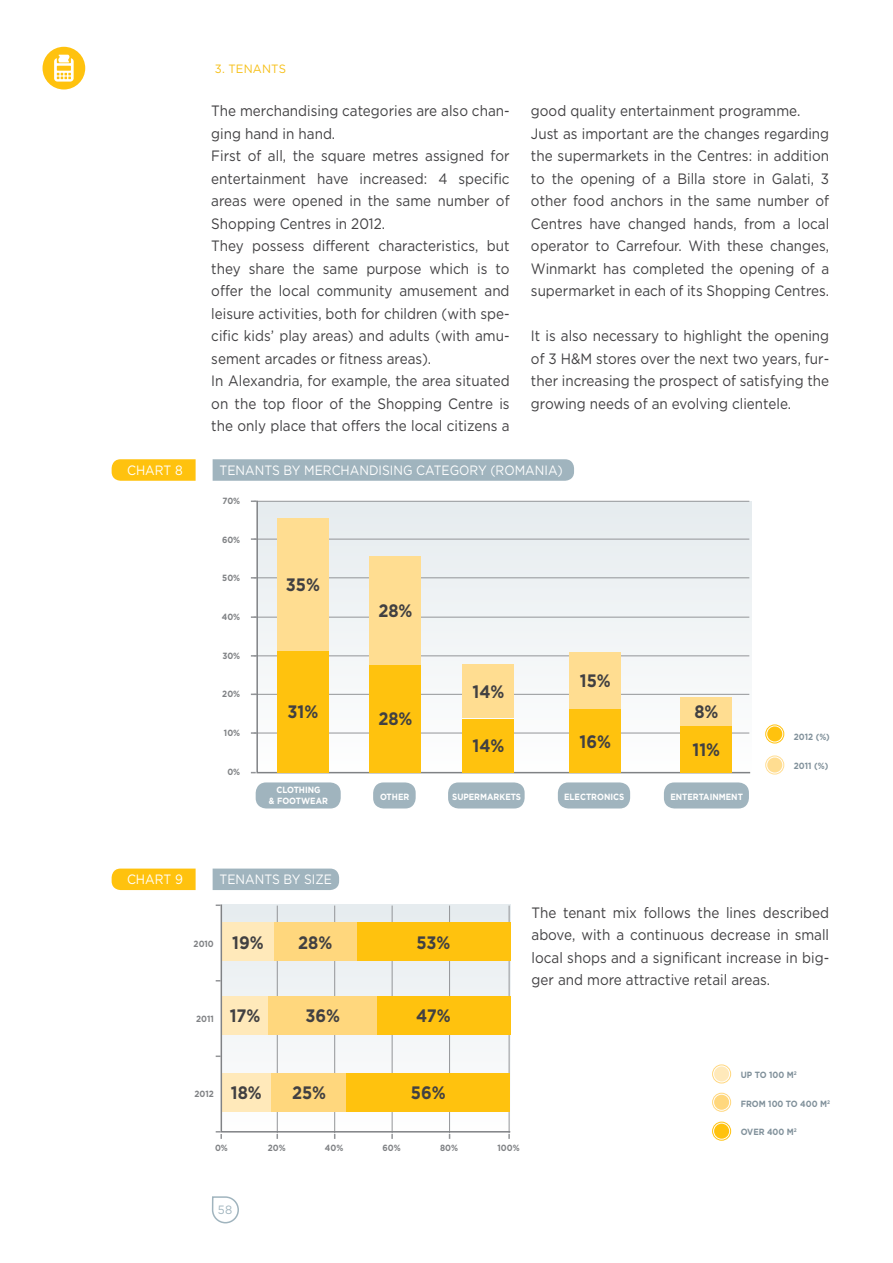
<style>
.page{position:relative;width:893px;height:1263px;background:#fff}
.page>*{position:absolute;margin:0;border:0;box-sizing:border-box;transform-origin:0 0}
.t1{font:700 18px "Gotham HTF";color:#414042;scale:.9 1}
.t2{font:15px/22.5px "Gotham HTF";color:#414042;scale:.9 1}
.t3{font:13.5px "Gotham HTF";color:#fff;scale:.9 1}
.t4{font:12px "Gotham HTF";letter-spacing:.015em;color:#f6bf16;scale:.95 1}
.t5{font:12px "Gotham HTF";color:#a0b4be;scale:.95 1}
.t6{font:700 9px/10.5px "Gotham HTF";color:#fff;text-align:right;scale:.9 1}
.t7{font:700 9px "Gotham HTF";color:#808285;scale:.9 1}
.t8{font:700 9px "Gotham HTF";color:#81919b;scale:.9 1}
</style>
<div class="page">
<div style="left:43px;top:47px;width:42px;height:42px;background:#ffc20e;border-radius:50%"></div>
<svg style="left:211px;top:1196px;width:28px;height:28px"></svg>
<svg style="left:54px;top:55px;width:20px;height:27px"></svg>
<svg style="left:256px;top:500px;width:496px;height:274px"></svg>
<svg style="left:766px;top:725px;width:18px;height:18px"></svg>
<div style="left:765px;top:725px;width:19px;height:18px;border:1px solid #ffc20e;border-radius:50%"></div>
<svg style="left:713px;top:1122px;width:18px;height:18px"></svg>
<div style="left:712px;top:1122px;width:19px;height:18px;border:1px solid #ffc20e;border-radius:50%"></div>
<div style="left:767px;top:726px;width:15px;height:15px;background:#ffc20e;border-radius:50%"></div>
<div style="left:714px;top:1123px;width:15px;height:16px;background:#ffc20e;border-radius:50%"></div>
<svg style="left:766px;top:756px;width:18px;height:18px"></svg>
<div style="left:765px;top:756px;width:19px;height:18px;border:1px solid #ffdd91;border-radius:50%"></div>
<svg style="left:713px;top:1093px;width:18px;height:18px"></svg>
<div style="left:712px;top:1093px;width:19px;height:18px;border:1px solid #ffd77d;border-radius:50%"></div>
<svg style="left:713px;top:1065px;width:18px;height:18px"></svg>
<div style="left:712px;top:1064px;width:19px;height:19px;border:1px solid #ffd77d;border-radius:50%"></div>
<div style="left:767px;top:757px;width:15px;height:15px;background:#ffdd91;border-radius:50%"></div>
<div style="left:714px;top:1095px;width:15px;height:15px;background:#ffd77d;border-radius:50%"></div>
<div style="left:714px;top:1066px;width:15px;height:15px;background:#ffe9ba;border-radius:50%"></div>
<div style="left:256px;top:782px;width:85px;height:26px;background:#a0b4be;border-radius:10px"></div>
<div style="left:448px;top:782px;width:77px;height:26px;background:#a0b4be;border-radius:10px"></div>
<div style="left:558px;top:782px;width:72px;height:26px;background:#a0b4be;border-radius:10px"></div>
<div style="left:664px;top:782px;width:85px;height:26px;background:#a0b4be;border-radius:10px"></div>
<div style="left:373px;top:782px;width:43px;height:26px;background:#a0b4be;border-radius:10px"></div>
<div style="left:681px;top:726px;width:51px;height:47px;background:#ffc20e"></div>
<div style="left:570px;top:709px;width:51px;height:64px;background:#ffc20e"></div>
<div style="left:463px;top:719px;width:51px;height:54px;background:#ffc20e"></div>
<div style="left:370px;top:664px;width:51px;height:109px;background:#ffc20e"></div>
<div style="left:277px;top:651px;width:51px;height:122px;background:#ffc20e"></div>
<div style="left:681px;top:697px;width:51px;height:29px;background:#ffdd91"></div>
<div style="left:570px;top:652px;width:51px;height:57px;background:#ffdd91"></div>
<div style="left:463px;top:664px;width:51px;height:54px;background:#ffdd91"></div>
<div style="left:370px;top:556px;width:51px;height:108px;background:#ffdd91"></div>
<div style="left:277px;top:519px;width:51px;height:132px;background:#ffdd91"></div>
<svg style="left:216px;top:1131px;width:6px;height:8px"></svg>
<svg style="left:220px;top:904px;width:291px;height:229px"></svg>
<svg style="left:112px;top:459px;width:84px;height:22px;background:#ffc418"></svg>
<svg style="left:213px;top:459px;width:361px;height:22px;background:#a2b5bf"></svg>
<svg style="left:112px;top:868px;width:84px;height:22px;background:#ffc418"></svg>
<div style="left:213px;top:868px;width:126px;height:22px;background:#a0b4be"></div>
<p class="t4" style="left:215px;top:62px;width:77px">3. TENANTS</p>
<p class="t2" style="left:211px;top:99px;width:333px">The merchandising categories are also chan&shy;ging hand in hand.<br>First of all, the square metres assigned for entertainment have increased: 4 specific areas were opened in the same number of Shopping Centres in 2012.<br>They possess different characteristics, but they share the same purpose which is to offer the local community amusement and leisure activities, both for children (with spe&shy;cific kids’ play areas) and adults (with amu&shy;sement arcades or fitness areas).<br>In Alexandria, for example, the area situated on the top floor of the Shopping Centre is the only place that offers the local citizens a</p>
<p class="t2" style="left:531px;top:99px;width:333px">good quality entertainment programme.<br>Just as important are the changes regarding the supermarkets in the Centres: in addition to the opening of a Billa store in Galati, 3 other food anchors in the same number of Centres have changed hands, from a local operator to Carrefour. With these changes, Winmarkt has completed the opening of a supermarket in each of its Shopping Centres.</p>
<p class="t2" style="left:531px;top:324px;width:333px;text-align:justify">It is also necessary to highlight the opening of 3 H&amp;M stores over the next two years, fur&shy;ther increasing the prospect of satisfying the growing needs of an evolving clientele.</p>
<p class="t3" style="left:127px;top:462px;width:21px">Chart</p>
<p class="t3" style="left:175px;top:462px;width:10px">8</p>
<p class="t3" style="left:220px;top:462px;width:20px">Tenants</p>
<p class="t3" style="left:283px;top:462px;width:34px">by merchandising</p>
<p class="t3" style="left:416px;top:462px;width:11px">category</p>
<p class="t3" style="left:490px;top:462px;width:27px">(Romania</p>
<p class="t3" style="left:558px;top:462px;width:7px">)</p>
<p class="t7" style="left:223px;top:496px;width:21px">70%</p>
<p class="t7" style="left:222px;top:534px;width:22px">60%</p>
<p class="t7" style="left:222px;top:573px;width:21px">50%</p>
<p class="t7" style="left:222px;top:612px;width:22px">40%</p>
<p class="t7" style="left:222px;top:650px;width:21px">30%</p>
<p class="t7" style="left:222px;top:689px;width:21px">20%</p>
<p class="t7" style="left:224px;top:728px;width:20px">10%</p>
<p class="t7" style="left:227px;top:766px;width:16px">0%</p>
<p class="t1" style="left:286px;top:574px;width:39px">35%</p>
<p class="t1" style="left:288px;top:702px;width:36px">31%</p>
<p class="t1" style="left:378px;top:600px;width:40px">28%</p>
<p class="t1" style="left:378px;top:708px;width:40px">28%</p>
<p class="t1" style="left:472px;top:681px;width:37px">14%</p>
<p class="t1" style="left:580px;top:670px;width:36px">15%</p>
<p class="t1" style="left:472px;top:735px;width:37px">14%</p>
<p class="t1" style="left:580px;top:731px;width:36px">16%</p>
<p class="t1" style="left:694px;top:701px;width:28px">8%</p>
<p class="t1" style="left:693px;top:739px;width:32px">11%</p>
<p class="t6" style="left:269px;top:785px;width:23px">CLOTHING<br>&amp; FOOTWEAR</p>
<p class="t6" style="left:380px;top:791px;width:15px">OTHER</p>
<p class="t6" style="left:452px;top:791px;width:14px">SUPERMARKETS</p>
<p class="t6" style="left:564px;top:791px;width:13px">ELECTRONICS</p>
<p class="t6" style="left:670px;top:791px;width:82px">ENTERTAINMENT</p>
<p class="t3" style="left:127px;top:872px;width:21px">Chart</p>
<p class="t3" style="left:175px;top:872px;width:10px">9</p>
<p class="t3" style="left:220px;top:872px;width:20px">Tenants</p>
<p class="t3" style="left:283px;top:872px;width:53px">by size</p>
<p class="t8" style="left:794px;top:731px;width:41px">2012 (%)</p>
<p class="t8" style="left:794px;top:760px;width:40px">2011 (%)</p>
<p class="t7" style="left:194px;top:938px;width:24px">2010</p>
<p class="t1" style="left:232px;top:932px;width:36px">19%</p>
<p class="t7" style="left:196px;top:1014px;width:21px">2011</p>
<p class="t1" style="left:230px;top:1005px;width:36px">17%</p>
<p class="t1" style="left:298px;top:932px;width:40px">28%</p>
<p class="t1" style="left:305px;top:1005px;width:40px">36%</p>
<p class="t1" style="left:416px;top:932px;width:39px">53%</p>
<p class="t1" style="left:416px;top:1005px;width:40px">47%</p>
<p class="t2" style="left:531px;top:901px;width:332px;text-align:justify">The tenant mix follows the lines described above, with a continuous decrease in small local shops and a significant increase in big&shy;ger and more attractive retail areas.</p>
<p class="t7" style="left:194px;top:1089px;width:23px">2012</p>
<p class="t1" style="left:231px;top:1082px;width:36px">18%</p>
<p class="t1" style="left:292px;top:1082px;width:40px">25%</p>
<p class="t1" style="left:411px;top:1082px;width:40px">56%</p>
<p class="t7" style="left:215px;top:1142px;width:16px">0%</p>
<p class="t7" style="left:268px;top:1142px;width:21px">20%</p>
<p class="t7" style="left:325px;top:1142px;width:22px">40%</p>
<p class="t7" style="left:382px;top:1142px;width:22px">60%</p>
<p class="t7" style="left:440px;top:1142px;width:21px">80%</p>
<p class="t7" style="left:497px;top:1142px;width:26px">100%</p>
<p class="t8" style="left:741px;top:1070px;width:64px">UP TO 100 M<sup>2</sup></p>
<p class="t8" style="left:741px;top:1098px;width:8px">FROM</p>
<p class="t8" style="left:768px;top:1098px;width:70px">100 TO 400 M <sup>2</sup></p>
<p class="t8" style="left:741px;top:1126px;width:8px">OVER</p>
<p class="t8" style="left:767px;top:1126px;width:35px">400 M <sup>2</sup></p>
<p class="t5" style="left:218px;top:1203px;width:17px">58</p>
</div>
